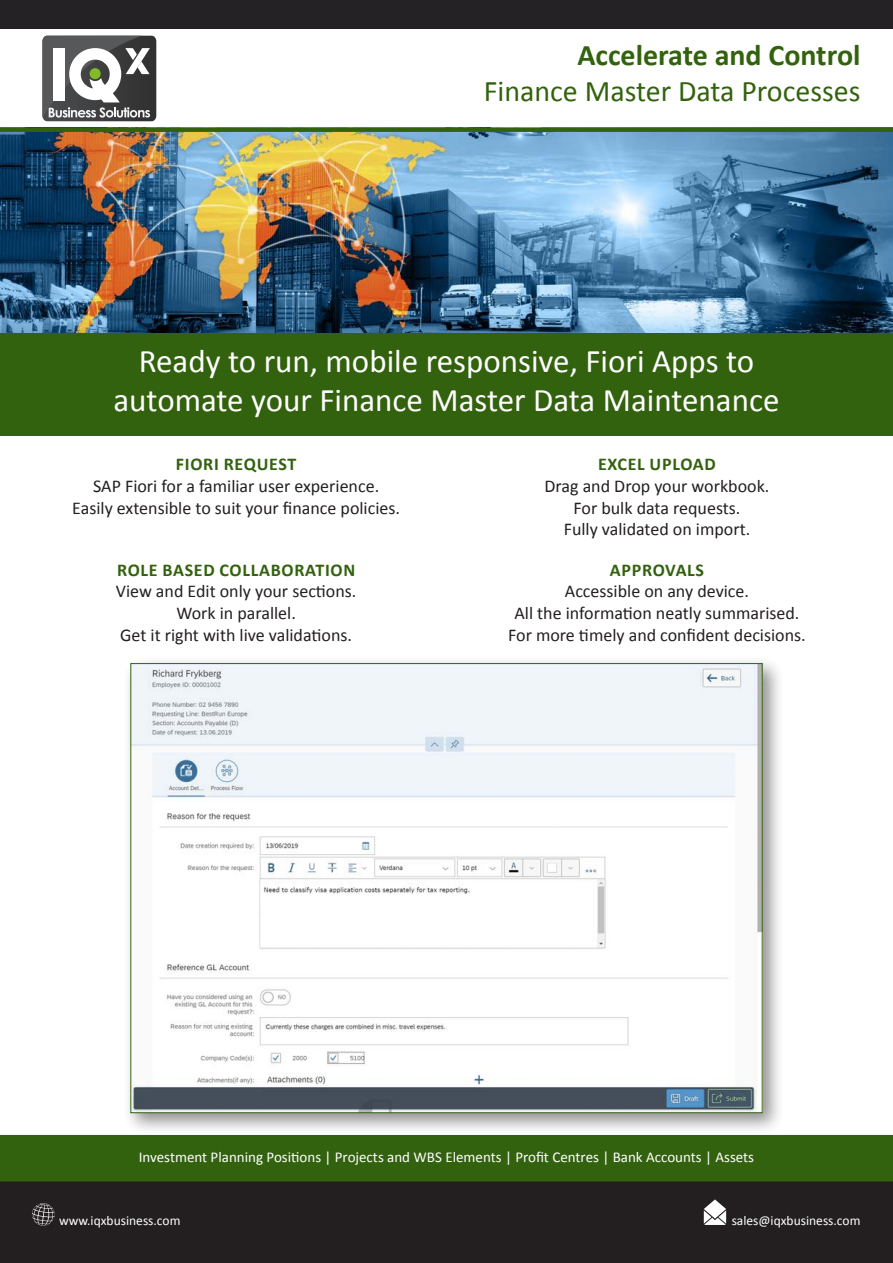
<style>
.page{position:relative;width:893px;height:1263px;background:#fff}
.page>*{position:absolute;margin:0;border:0;box-sizing:border-box;transform-origin:0 0}
.t1{font:33px "Calibri";color:#fff}
.t2{font:30px "Calibri";color:#33620e}
.t3{font:700 30px "Calibri";color:#33620e}
.t4{font:18px "Calibri";color:#231f20}
.t5{font:700 18px "Calibri";letter-spacing:.04em;color:#33620e}
.t6{font:15px "Calibri";color:#fff}
.t7{font:13.5px "Calibri";color:#fff}
</style>
<div class="page">
<div style="left:0;top:324px;width:893px;height:111px;background:#33620e"></div>
<img style="left:0;top:132px;width:893px;height:201px">
<div style="left:0;top:0;width:893px;height:28px;background:#242224"></div>
<div style="left:0;top:127px;width:893px;height:5px;background:#33620e"></div>
<svg style="left:42px;top:36px;width:114px;height:85px"></svg>
<div style="left:123px;top:656px;width:662px;height:479px;background:#231f20;opacity:.5"></div>
<img style="left:132px;top:665px;width:628px;height:446px">
<div style="left:0;top:1160px;width:893px;height:103px;background:#231f20"></div>
<svg style="left:704px;top:1199px;width:22px;height:26px"></svg>
<svg style="left:32px;top:1203px;width:23px;height:23px"></svg>
<div style="left:0;top:1135px;width:893px;height:46px;background:#33620e"></div>
<p class="t3" style="left:577px;top:37px;width:285px">Accelerate and Control</p>
<p class="t2" style="left:484px;top:73px;width:378px">Finance Master Data Processes</p>
<p class="t1" style="left:139px;top:340px;width:617px">Ready to run, mobile responsive, Fiori Apps to</p>
<p class="t1" style="left:113px;top:380px;width:668px">automate your Finance Master Data Maintenance</p>
<p class="t5" style="left:176px;top:453px;width:122px">FIORI REQUEST</p>
<p class="t4" style="left:93px;top:475px;width:288px">SAP Fiori for a familiar user experience.</p>
<p class="t4" style="left:72px;top:496px;width:329px">Easily extensible to suit your finance policies.</p>
<p class="t5" style="left:117px;top:559px;width:240px">ROLE BASED COLLABORATION</p>
<p class="t4" style="left:116px;top:580px;width:242px">View and Edit only your sections.</p>
<p class="t4" style="left:176px;top:602px;width:121px">Work in parallel.</p>
<p class="t4" style="left:120px;top:623px;width:233px">Get it right with live validations.</p>
<p class="t5" style="left:598px;top:453px;width:119px">EXCEL UPLOAD</p>
<p class="t4" style="left:544px;top:475px;width:226px">Drag and Drop your workbook.</p>
<p class="t4" style="left:573px;top:496px;width:168px">For bulk data requests.</p>
<p class="t4" style="left:564px;top:518px;width:188px">Fully validated on import.</p>
<p class="t5" style="left:610px;top:559px;width:96px">APPROVALS</p>
<p class="t4" style="left:565px;top:580px;width:186px">Accessible on any device.</p>
<p class="t4" style="left:514px;top:602px;width:287px">All the information neatly summarised.</p>
<p class="t4" style="left:508px;top:623px;width:299px">For more timely and confident decisions.</p>
<p class="t6" style="left:139px;top:1148px;width:617px">Investment Planning Positions | Projects and WBS Elements | Profit Centres | Bank Accounts | Assets</p>
<p class="t7" style="left:59px;top:1212px;width:123px">www.iqxbusiness.com</p>
<p class="t7" style="left:732px;top:1212px;width:130px">sales@iqxbusiness.com</p>
</div>
